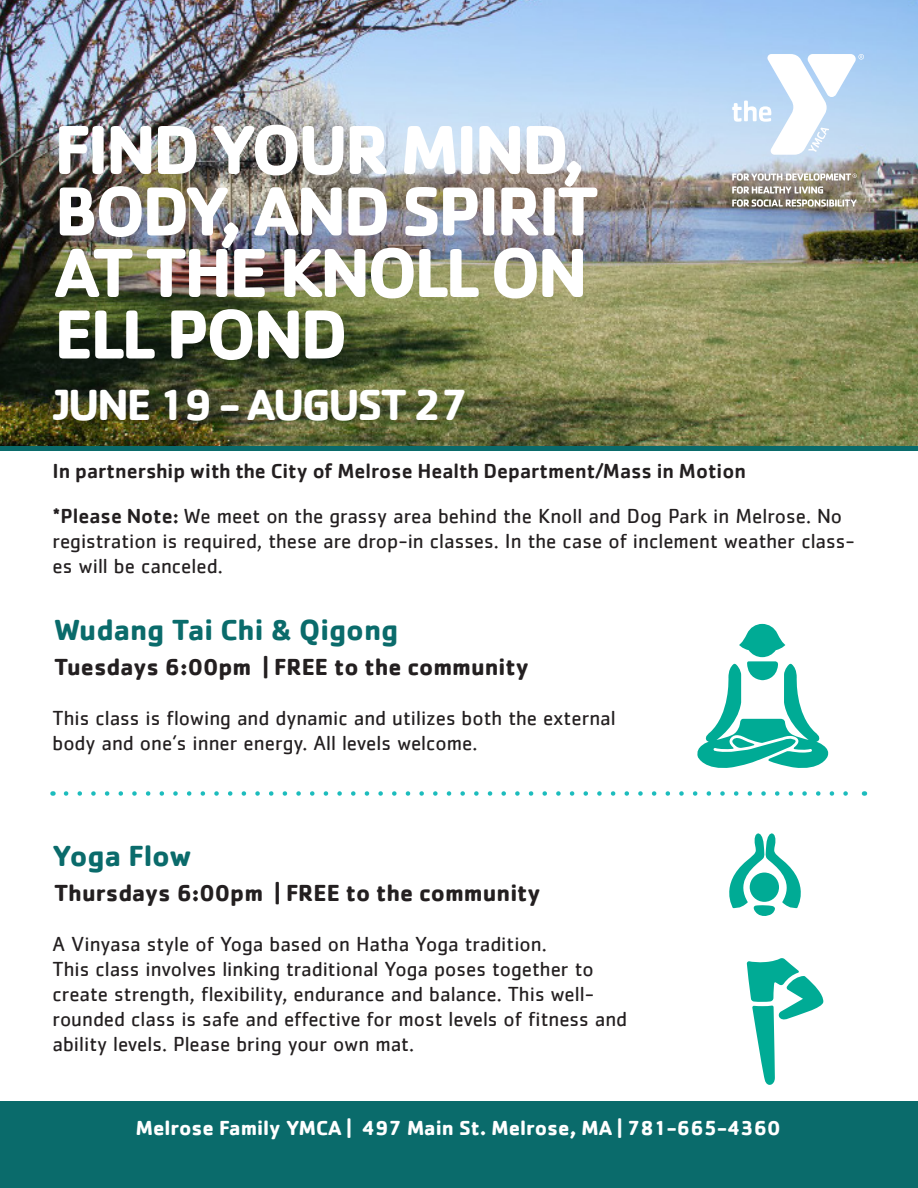
<style>
.page{position:relative;width:918px;height:1188px;background:#fff}
.page>*{position:absolute;margin:0;border:0;box-sizing:border-box;transform-origin:0 0}
.t1{font:700 71.85px/61.5px "Cachet";letter-spacing:-.05em;color:#fff}
.t2{font:700 45px "Cachet";letter-spacing:-.05em;color:#fff}
.t3{font:700 30px "Cachet";color:#0a6b6b}
.t4{font:700 24px "Cachet";color:#231f20}
.t5{font:21px/25.2px "Cachet";color:#231f20}
.t6{font:500 21px "Cachet";color:#231f20}
.t7{font:700 21px "Cachet";color:#fff}
.s1{font-weight:500}
</style>
<div class="page">
<img style="left:0;top:0;width:918px;height:447px">
<svg style="left:732px;top:173px;width:125px;height:34px;background:#a7a195"></svg>
<svg style="left:732px;top:54px;width:132px;height:101px"></svg>
<svg style="left:66px;top:791px;width:782px;height:5px"></svg>
<hr style="left:0;top:447px;width:918px;height:4px;background:#0a6b6b">
<div style="left:0;top:1102px;width:918px;height:86px;background:#0a6b6b"></div>
<svg style="left:729px;top:833px;width:72px;height:83px"></svg>
<svg style="left:747px;top:958px;width:76px;height:127px"></svg>
<svg style="left:697px;top:624px;width:131px;height:144px"></svg>
<p class="t1" style="left:54px;top:116px;width:547px">FIND YOUR MIND,<br>BODY, AND SPIRIT<br>AT THE KNOLL ON<br>ELL POND</p>
<p class="t2" style="left:54px;top:376px;width:416px">JUNE 19 - AUGUST 27</p>
<p class="t6" style="left:52px;top:458px;width:695px">In partnership with the City of Melrose Health Department/Mass in Motion</p>
<p class="t5" style="left:52px;top:503px;width:804px"><span class="s1">*Please Note:</span> We meet on the grassy area behind the Knoll and Dog Park in Melrose. No registration is required, these are drop-in classes. In the case of inclement weather class&shy;es will be canceled.</p>
<p class="t3" style="left:54px;top:611px;width:346px">Wudang Tai Chi &amp; Qigong</p>
<p class="t4" style="left:54px;top:651px;width:477px">Tuesdays 6:00pm | FREE to the community</p>
<p class="t5" style="left:52px;top:705px;width:565px">This class is flowing and dynamic and utilizes both the external body and one’s inner energy. All levels welcome.</p>
<p class="t3" style="left:52px;top:836px;width:141px">Yoga Flow</p>
<p class="t4" style="left:54px;top:877px;width:488px">Thursdays 6:00pm | FREE to the community</p>
<p class="t5" style="left:52px;top:931px;width:576px">A Vinyasa style of Yoga based on Hatha Yoga tradition.<br>This class involves linking traditional Yoga poses together to create strength, flexibility, endurance and balance. This well&shy;rounded class is safe and effective for most levels of fitness and ability levels. Please bring your own mat.</p>
<p class="t7" style="left:136px;top:1114px;width:646px">Melrose Family YMCA | 497 Main St. Melrose, MA | 781-665-4360</p>
</div>
